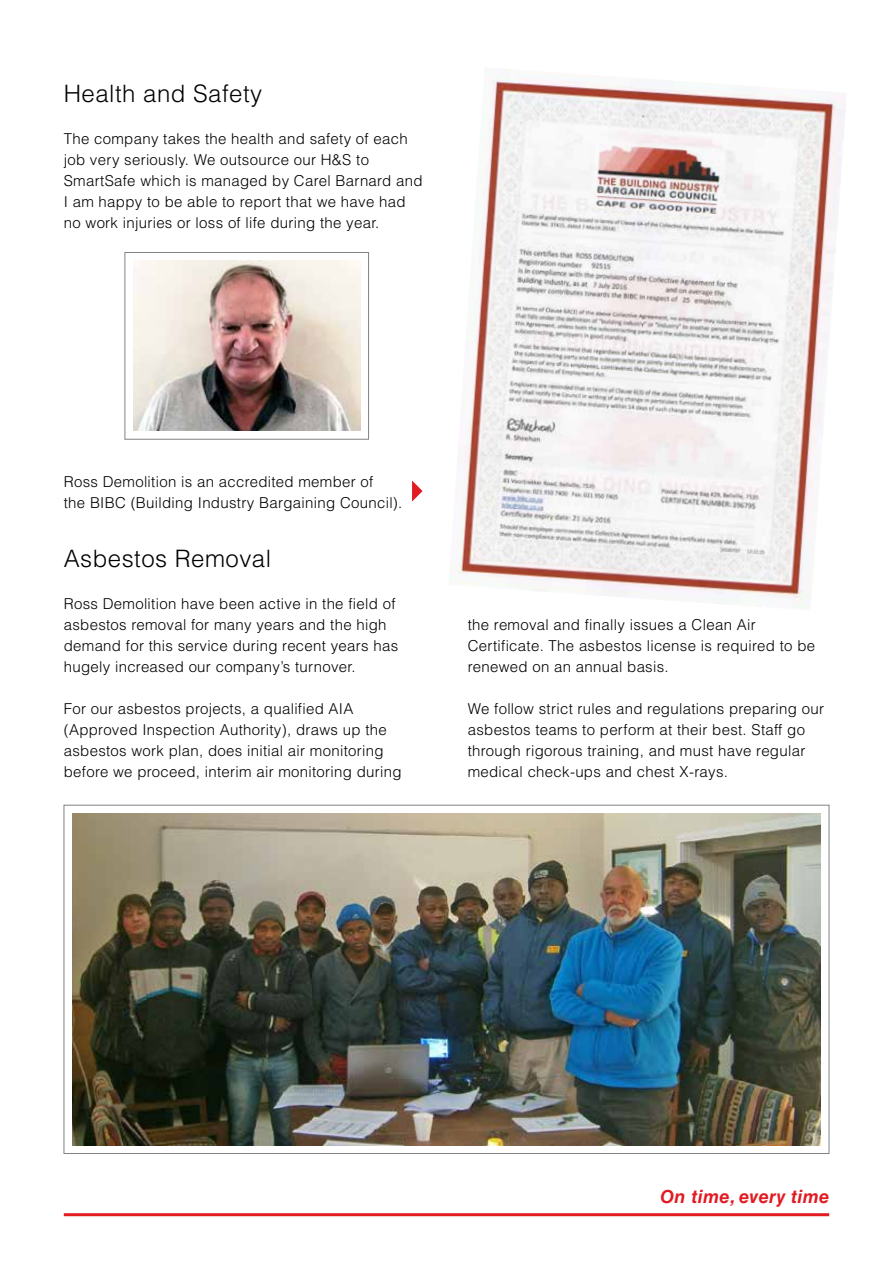
<style>
.page{position:relative;width:893px;height:1263px;background:#fff}
.page>*{position:absolute;margin:0;border:0;box-sizing:border-box;transform-origin:0 0}
.t1{font:300 24px "Helvetica LT Std";letter-spacing:.02em;color:#000}
.t2{font:italic 700 18px "Helvetica LT Std";letter-spacing:.02em;color:#e11b22}
.t3{font:300 15px/21px "Helvetica LT Std";letter-spacing:.02em;color:#000}
</style>
<div class="page">
<div style="left:125px;top:252px;width:244px;height:187px;border:1px solid #808285"></div>
<img style="left:133px;top:261px;width:227px;height:170px">
<hr style="left:64px;top:1213px;width:765px;height:3px;background:#e11b22">
<img style="left:449px;top:68px;width:397px;height:540px">
<img style="left:72px;top:813px;width:749px;height:332px">
<svg style="left:412px;top:480px;width:11px;height:22px"></svg>
<h1 class="t1" style="left:64px;top:79px;width:200px">Health and Safety</h1>
<p class="t3" style="left:64px;top:128px;width:360px">The company takes the health and safety of each job very seriously. We outsource our H&amp;S to SmartSafe which is managed by Carel Barnard and I am happy to be able to report that we have had no work injuries or loss of life during the year.</p>
<p class="t3" style="left:64px;top:471px;width:340px">Ross Demolition is an accredited member of<br>the BIBC (Building Industry Bargaining Council).</p>
<h1 class="t1" style="left:64px;top:544px;width:209px">Asbestos Removal</h1>
<p class="t3" style="left:64px;top:593px;width:336px">Ross Demolition have been active in the field of asbestos removal for many years and the high demand for this service during recent years has hugely increased our company’s turnover.</p>
<p class="t3" style="left:64px;top:698px;width:339px">For our asbestos projects, a qualified AIA (Approved Inspection Authority), draws up the asbestos work plan, does initial air monitoring before we proceed, interim air monitoring during</p>
<p class="t3" style="left:468px;top:614px;width:349px">the removal and finally issues a Clean Air<br>Certificate. The asbestos license is required to be renewed on an annual basis.</p>
<p class="t3" style="left:468px;top:698px;width:358px">We follow strict rules and regulations preparing our asbestos teams to perform at their best. Staff go through rigorous training, and must have regular medical check-ups and chest X-rays.</p>
<p class="t2" style="left:660px;top:1186px;width:170px">On time, every time</p>
</div>
